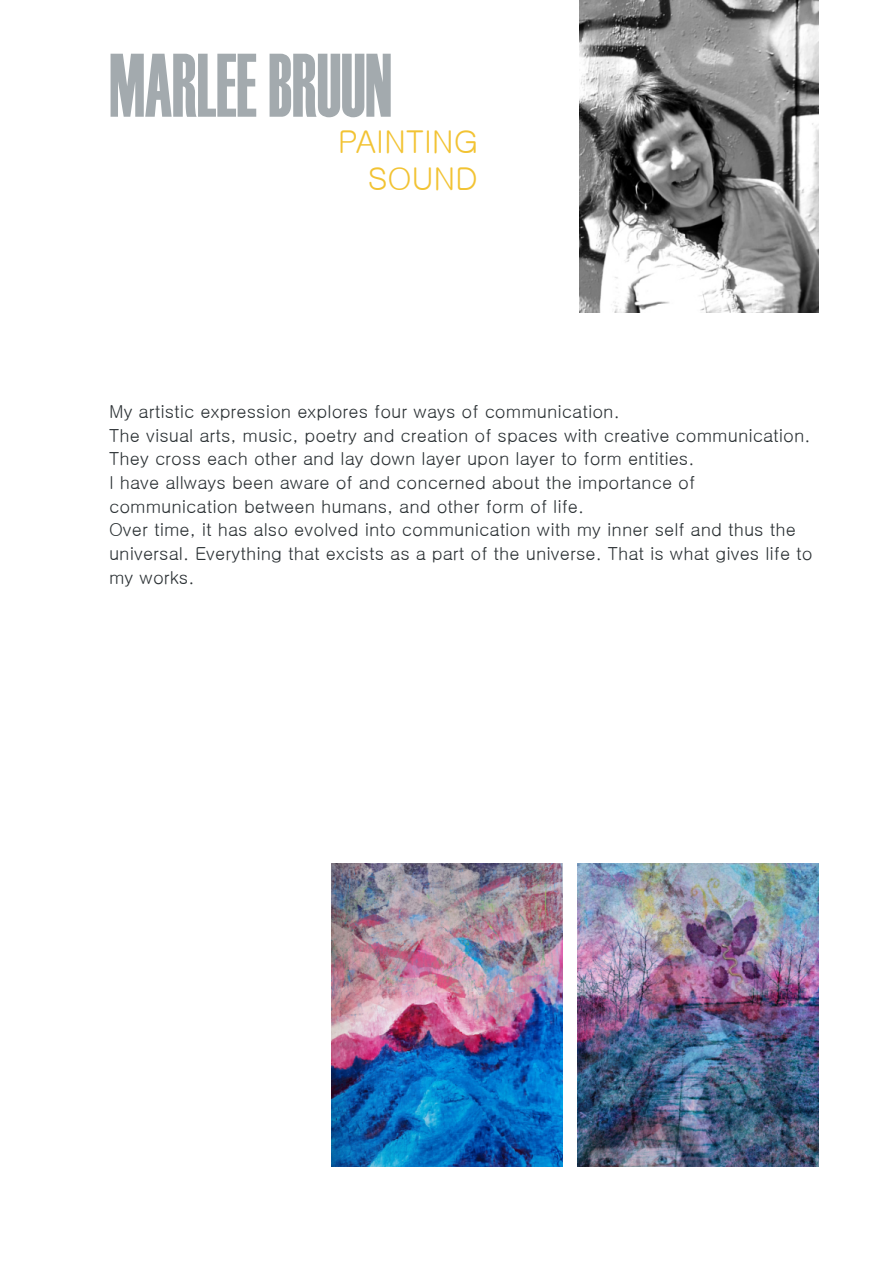
<style>
.page{position:relative;width:894px;height:1264px;background:#fff}
.page>*{position:absolute;margin:0;border:0;box-sizing:border-box;transform-origin:0 0}
.t1{font:90px "Haettenschweiler";color:#a3aaae;scale:.69 1}
.t2{font:31.5px/36.6px "Gulim";letter-spacing:-.01em;color:#f2c333;text-align:right}
.t3{font:18px/23.7px "Gulim";color:#2a3033}
</style>
<div class="page">
<img style="left:580px;top:1px;width:239px;height:311px">
<img style="left:577px;top:864px;width:242px;height:302px">
<img style="left:332px;top:864px;width:230px;height:302px">
<h1 class="t1" style="left:109px;top:54px;width:411px">MARLEE BRUUN</h1>
<h2 class="t2" style="left:338px;top:124px;width:142px">PAINTING<br>SOUND</h2>
<p class="t3" style="left:109px;top:400px;width:705px">My artistic expression explores four ways of communication.<br>The visual arts, music, poetry and creation of spaces with creative communication.<br>They cross each other and lay down layer upon layer to form entities.<br>I have allways been aware of and concerned about the importance of communication between humans, and other form of life.<br>Over time, it has also evolved into communication with my inner self and thus the universal. Everything that excists as a part of the universe. That is what gives life to my works.</p>
</div>
